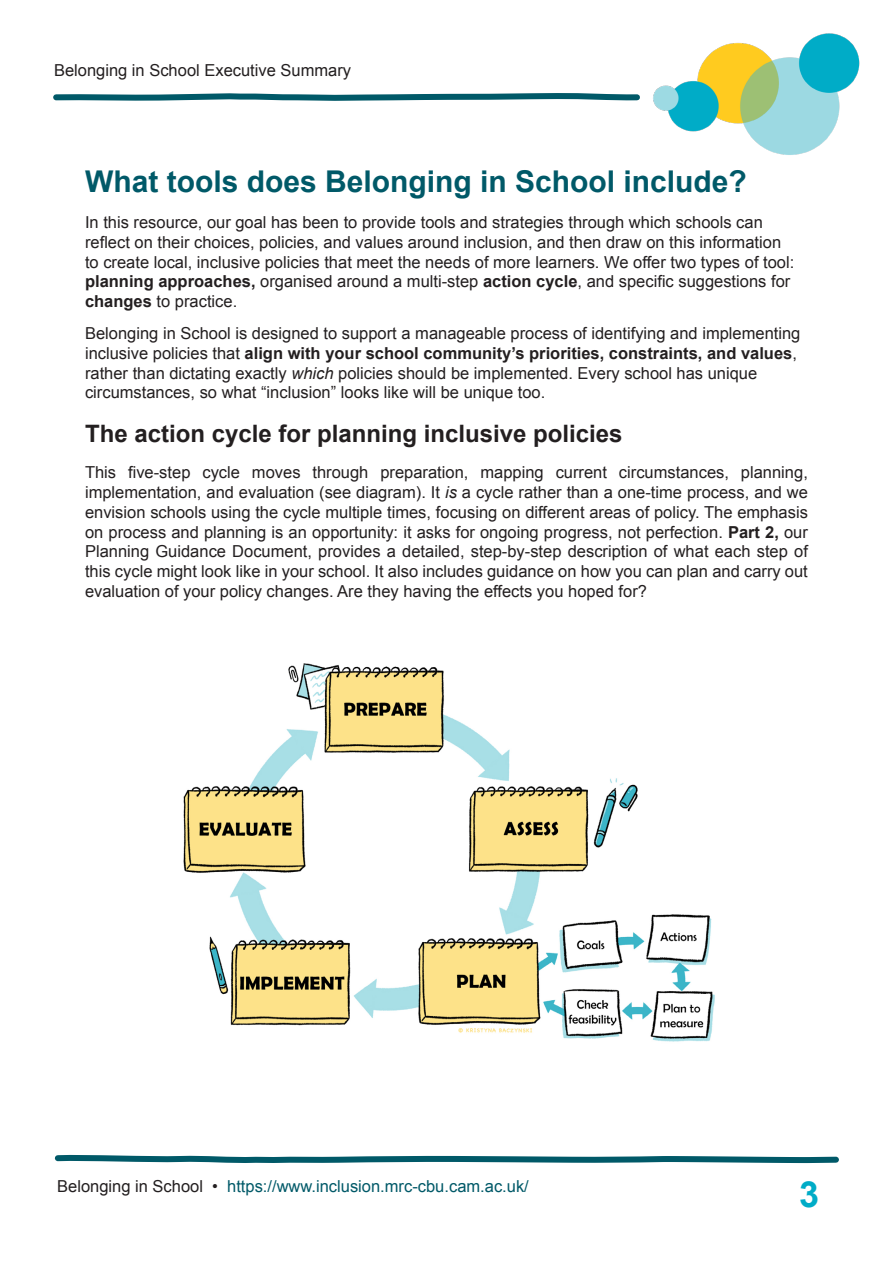
<style>
.page{position:relative;width:893px;height:1263px;background:#fff}
.page>*{position:absolute;margin:0;border:0;box-sizing:border-box;transform-origin:0 0}
.t1{font:700 36px "Arial";color:#00acc7}
.heading_1{font:700 30px "Arial";color:#005968}
.heading_2{font:700 24px "Arial";color:#231f20}
.t2{font:16.5px/19.8px "Arial";color:#231f20}
.t3{font:16.5px "Arial";color:#005968}
.s1{font-weight:700}
.s2{font-style:italic}
.s3{color:#231f20}
</style>
<div class="page">
<img style="left:653px;top:33px;width:207px;height:122px">
<svg style="left:53px;top:93px;width:587px;height:8px;background:#40828d"></svg>
<svg style="left:54px;top:1154px;width:785px;height:10px"></svg>
<img style="left:183px;top:663px;width:532px;height:379px">
<p class="t2" style="left:54px;top:60px;width:299px">Belonging in School Executive Summary</p>
<p class="heading_1" style="left:85px;top:162px;width:663px">What tools does Belonging in School include?</p>
<p class="t2" style="left:85px;top:212px;width:711px">In this resource, our goal has been to provide tools and strategies through which schools can reflect on their choices, policies, and values around inclusion, and then draw on this information to create local, inclusive policies that meet the needs of more learners. We offer two types of tool: <span class="s1">planning approaches,</span> organised around a multi-step <span class="s1">action cycle</span>, and specific suggestions for <span class="s1">changes</span> to practice.</p>
<p class="t2" style="left:85px;top:323px;width:717px">Belonging in School is designed to support a manageable process of identifying and implementing inclusive policies that <span class="s1">align with your school community’s priorities, constraints, and values</span>, rather than dictating exactly <span class="s2">which</span> policies should be implemented. Every school has unique circumstances, so what “inclusion” looks like will be unique too.</p>
<p class="heading_2" style="left:85px;top:418px;width:539px">The action cycle for planning inclusive policies</p>
<p class="t2" style="left:85px;top:463px;width:724px;text-align:justify">This five-step cycle moves through preparation, mapping current circumstances, planning, implementation, and evaluation (see diagram). It <span class="s2">is</span> a cycle rather than a one-time process, and we envision schools using the cycle multiple times, focusing on different areas of policy. The emphasis on process and planning is an opportunity: it asks for ongoing progress, not perfection. <span class="s1">Part 2,</span> our Planning Guidance Document, provides a detailed, step-by-step description of what each step of this cycle might look like in your school. It also includes guidance on how you can plan and carry out evaluation of your policy changes. Are they having the effects you hoped for?</p>
<p class="t3" style="left:57px;top:1176px;width:473px"><span class="s3">Belonging in School •</span> https://www.inclusion.mrc-cbu.cam.ac.uk/</p>
<h1 class="t1" style="left:799px;top:1170px;width:22px">3</h1>
</div>
